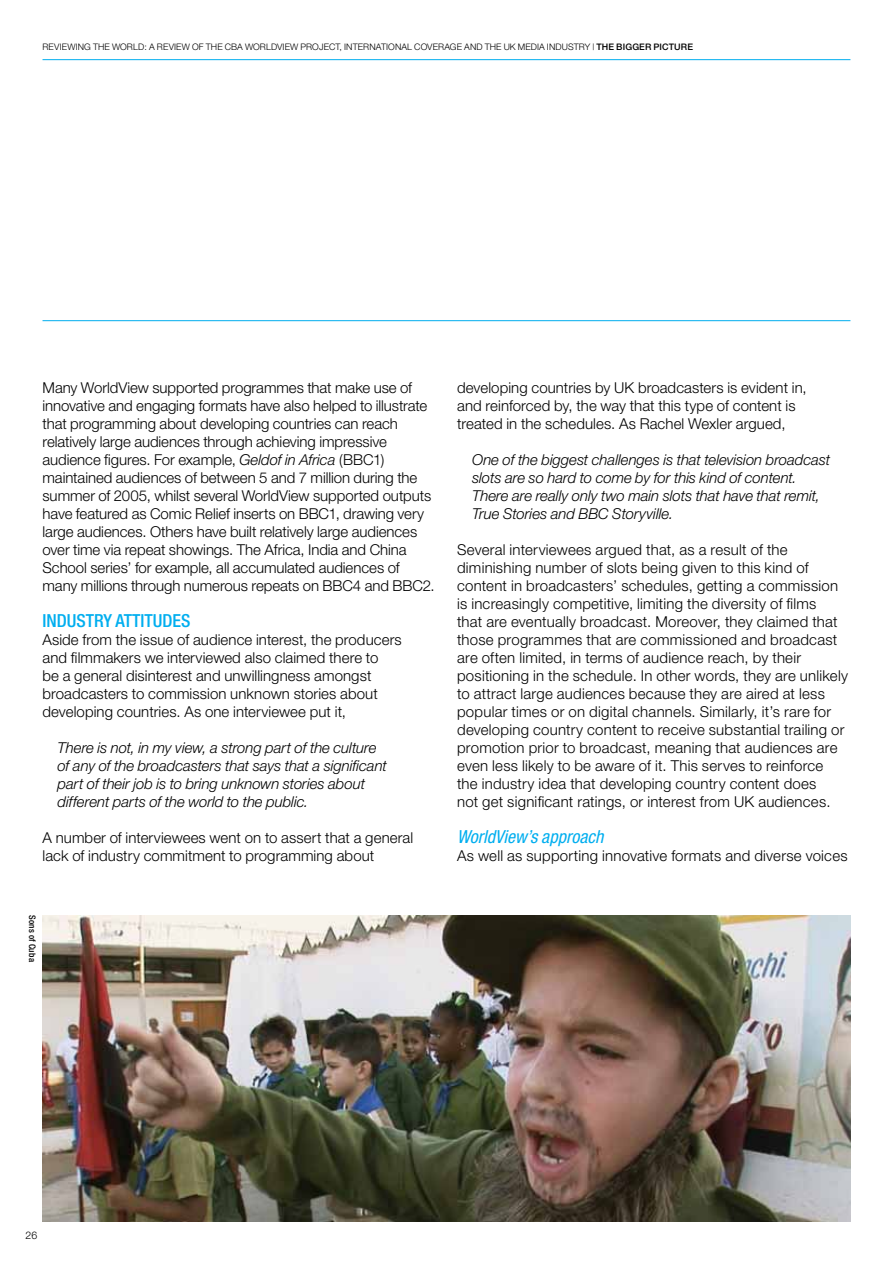
<style>
.page{position:relative;width:893px;height:1263px;background:#fff}
.page>*{position:absolute;margin:0;border:0;box-sizing:border-box;transform-origin:0 0}
.t1{font:italic condensed 18px "Helvetica Neue";color:#00aeef}
.t2{font:500 condensed 18px "Helvetica Neue";color:#00aeef}
.t3{font:300 15px/18px "Helvetica Neue";letter-spacing:.005em;color:#000}
.t4{font:italic 300 15px/18px "Helvetica Neue";letter-spacing:-.005em;color:#000}
.t5{font:300 10.5px "Helvetica Neue";color:#000}
.t6{font:300 9px "Helvetica Neue";letter-spacing:.015em;color:#000}
.t7{font:500 9px "Helvetica Neue";letter-spacing:.015em;color:#000}
.t8{font:500 condensed 9px "Helvetica Neue";color:#000}
.s1{font-weight:300}
.s2{font-style:italic}
</style>
<div class="page">
<hr style="left:43px;top:59px;width:807px;height:1px;background:#00aeef">
<hr style="left:43px;top:320px;width:807px;height:1px;background:#00aeef">
<img style="left:43px;top:915px;width:807px;height:306px">
<p class="t6" style="left:43px;top:41px;width:24px">ReViewing</p>
<p class="t6" style="left:93px;top:41px;width:7px">the</p>
<p class="t6" style="left:112px;top:41px;width:52px">World: A review</p>
<p class="t6" style="left:192px;top:41px;width:21px">of the</p>
<p class="t6" style="left:225px;top:41px;width:64px">CBA Wor ldView</p>
<p class="t6" style="left:301px;top:41px;width:7px">pro</p>
<p class="t6" style="left:319px;top:41px;width:32px">ject, internationa</p>
<p class="t6" style="left:407px;top:41px;width:14px">l coverage</p>
<p class="t6" style="left:464px;top:41px;width:8px">and</p>
<p class="t6" style="left:485px;top:41px;width:7px">the</p>
<p class="t6" style="left:504px;top:41px;width:21px">UK media</p>
<p class="t6" style="left:547px;top:41px;width:7px">industr</p>
<p class="t7" style="left:585px;top:41px;width:110px"><span class="s1">y |</span> THE BIGGER PICTURE</p>
<p class="t3" style="left:43px;top:378px;width:393px">Many WorldView supported programmes that make use of innovative and engaging formats have also helped to illustrate that programming about developing countries can reach relatively large audiences through achieving impressive audience figures. For example, <span class="s2">Geldof in Africa</span> (BBC1) maintained audiences of between 5 and 7 million during the summer of 2005, whilst several WorldView supported outputs have featured as Comic Relief inserts on BBC1, drawing very large audiences. Others have built relatively large audiences over time via repeat showings. The Africa, India and China School series’ for example, all accumulated audiences of many millions through numerous repeats on BBC4 and BBC2.</p>
<p class="t2" style="left:43px;top:610px;width:149px">INDUSTRY ATTITUDES</p>
<p class="t3" style="left:43px;top:630px;width:361px">Aside from the issue of audience interest, the producers and filmmakers we interviewed also claimed there to<br>be a general disinterest and unwillingness amongst broadcasters to commission unknown stories about developing countries. As one interviewee put it,</p>
<p class="t4" style="left:58px;top:738px;width:331px">There is not, in my view, a strong part of the culture of any of the broadcasters that says that a significant part of their job is to bring unknown stories about different parts of the world to the public.</p>
<p class="t3" style="left:43px;top:828px;width:372px">A number of interviewees went on to assert that a general lack of industry commitment to programming about</p>
<p class="t8" style="left:38px;top:915px;width:48px;rotate:90deg">SONS OF CUBA</p>
<p class="t3" style="left:457px;top:378px;width:351px">developing countries by UK broadcasters is evident in, and reinforced by, the way that this type of content is treated in the schedules. As Rachel Wexler argued,</p>
<p class="t4" style="left:472px;top:450px;width:360px">One of the biggest challenges is that television broadcast slots are so hard to come by for this kind of content.<br>There are really only two main slots that have that remit, True Stories and BBC Storyville.</p>
<p class="t3" style="left:457px;top:540px;width:392px">Several interviewees argued that, as a result of the diminishing number of slots being given to this kind of content in broadcasters’ schedules, getting a commission is increasingly competitive, limiting the diversity of films<br>that are eventually broadcast. Moreover, they claimed that those programmes that are commissioned and broadcast are often limited, in terms of audience reach, by their positioning in the schedule. In other words, they are unlikely to attract large audiences because they are aired at less popular times or on digital channels. Similarly, it’s rare for developing country content to receive substantial trailing or promotion prior to broadcast, meaning that audiences are even less likely to be aware of it. This serves to reinforce<br>the industry idea that developing country content does<br>not get significant ratings, or interest from UK audiences.</p>
<p class="t1" style="left:457px;top:826px;width:148px">WorldView’s approach</p>
<p class="t3" style="left:457px;top:846px;width:392px">As well as supporting innovative formats and diverse voices</p>
<p class="t5" style="left:26px;top:1229px;width:13px">26</p>
</div>
